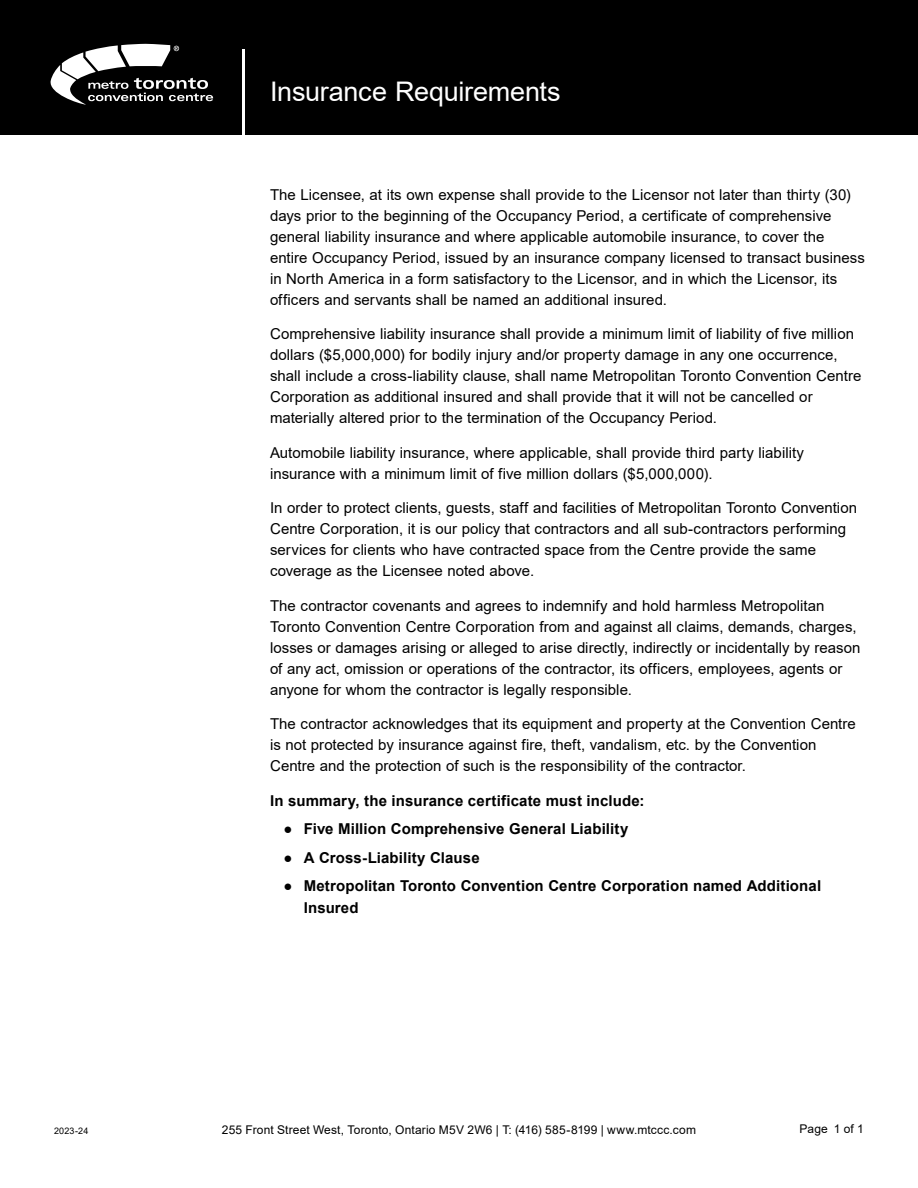
<style>
.page{position:relative;width:918px;height:1188px;background:#fff}
.page>*{position:absolute;margin:0;border:0;box-sizing:border-box;transform-origin:0 0}
.t1{font:27px "Arial";letter-spacing:-.01em;color:#fff}
.P_text{font:15px/21px "Arial";letter-spacing:.005em;color:#000}
.P_text-2{font:700 15px/21.6px "Arial";letter-spacing:.01em;color:#000}
.t2{font:12px "Arial";letter-spacing:.015em;color:#000}
.t3{font:9px "Arial";letter-spacing:.025em;color:#000}
.s1{font-weight:400}
</style>
<div class="page">
<div style="left:0;top:0;width:918px;height:135px;background:#000"></div>
<svg style="left:50px;top:44px;width:163px;height:61px"></svg>
<hr style="left:242px;top:49px;width:2px;height:86px;background:#fff">
<h1 class="t1" style="left:270px;top:73px;width:292px">Insurance Requirements</h1>
<p class="P_text" style="left:270px;top:184px;width:597px">The Licensee, at its own expense shall provide to the Licensor not later than thirty (30) days prior to the beginning of the Occupancy Period, a certificate of comprehensive general liability insurance and where applicable automobile insurance, to cover the entire Occupancy Period, issued by an insurance company licensed to transact business in North America in a form satisfactory to the Licensor, and in which the Licensor, its officers and servants shall be named an additional insured.</p>
<p class="P_text" style="left:270px;top:324px;width:593px">Comprehensive liability insurance shall provide a minimum limit of liability of five million dollars ($5,000,000) for bodily injury and/or property damage in any one occurrence, shall include a cross-liability clause, shall name Metropolitan Toronto Convention Centre Corporation as additional insured and shall provide that it will not be cancelled or materially altered prior to the termination of the Occupancy Period.</p>
<p class="P_text" style="left:270px;top:442px;width:536px">Automobile liability insurance, where applicable, shall provide third party liability insurance with a minimum limit of five million dollars ($5,000,000).</p>
<p class="P_text" style="left:270px;top:498px;width:589px">In order to protect clients, guests, staff and facilities of Metropolitan Toronto Convention Centre Corporation, it is our policy that contractors and all sub-contractors performing services for clients who have contracted space from the Centre provide the same coverage as the Licensee noted above.</p>
<p class="P_text" style="left:270px;top:595px;width:592px">The contractor covenants and agrees to indemnify and hold harmless Metropolitan Toronto Convention Centre Corporation from and against all claims, demands, charges, losses or damages arising or alleged to arise directly, indirectly or incidentally by reason of any act, omission or operations of the contractor, its officers, employees, agents or anyone for whom the contractor is legally responsible.</p>
<p class="P_text" style="left:270px;top:714px;width:587px">The contractor acknowledges that its equipment and property at the Convention Centre is not protected by insurance against fire, theft, vandalism, etc. by the Convention<br>Centre and the protection of such is the responsibility of the contractor.</p>
<p class="P_text-2" style="left:270px;top:790px;width:376px">In summary, the insurance certificate must include:</p>
<p class="P_text-2" style="left:284px;top:818px;width:346px"><span class="s1">●</span> Five Million Comprehensive General Liability</p>
<p class="P_text-2" style="left:284px;top:847px;width:198px"><span class="s1">●</span> A Cross-Liability Clause</p>
<p class="P_text-2" style="left:304px;top:875px;width:519px;text-indent:-20px"><span class="s1">●</span> Metropolitan Toronto Convention Centre Corporation named Additional<br>Insured</p>
<p class="t3" style="left:54px;top:1124px;width:36px">2023-24</p>
<p class="t2" style="left:800px;top:1121px;width:66px">Page 1 of 1</p>
<p class="t2" style="left:222px;top:1122px;width:476px">255 Front Street West, Toronto, Ontario M5V 2W6 | T: (416) 585-8199 | www.mtccc.com</p>
</div>
